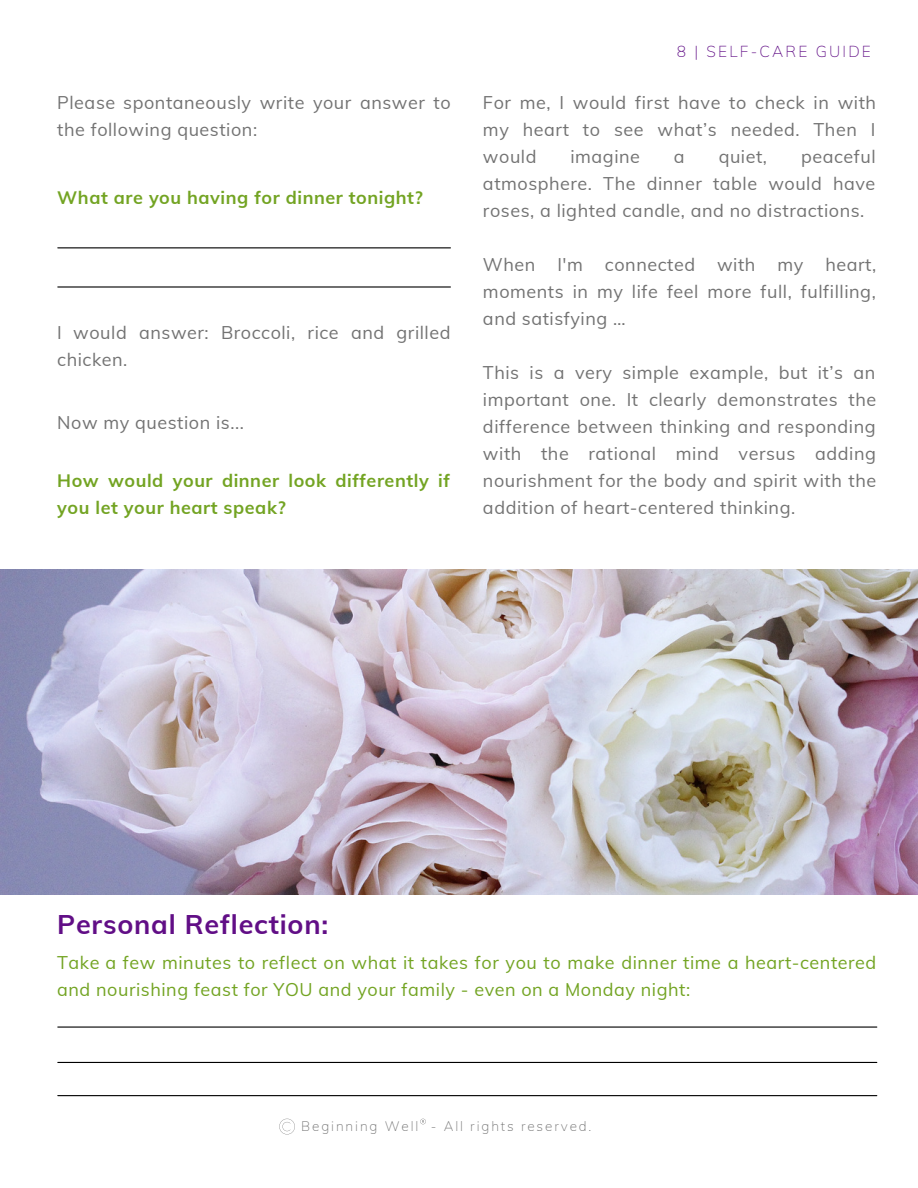
<style>
.page{position:relative;width:918px;height:1188px;background:#fff}
.page>*{position:absolute;margin:0;border:0;box-sizing:border-box;transform-origin:0 0}
.t1{font:700 27px "Mulish";letter-spacing:.03em;color:#610e86}
.t2{font:18px/27px "Mulish";letter-spacing:.03em;color:#737373;text-align:justify}
.t3{font:18px/27px "Mulish";letter-spacing:.03em;color:#73a423}
.t4{font:700 18px/27px "Mulish";letter-spacing:.03em;color:#73a423}
.t5{font:200 15.6px "Mulish";letter-spacing:.14em;color:#610e86}
.t6{font:200 13.5px "Mulish";letter-spacing:.14em;color:#737373}
</style>
<div class="page">
<hr style="left:58px;top:247px;width:392px;height:1px;background:#000">
<hr style="left:58px;top:286px;width:392px;height:2px;background:#000">
<hr style="left:58px;top:1062px;width:819px;height:1px;background:#000">
<hr style="left:58px;top:1095px;width:819px;height:1px;background:#000">
<hr style="left:58px;top:1027px;width:819px;height:1px;background:#000">
<img style="left:0;top:570px;width:918px;height:325px">
<svg style="left:279px;top:1119px;width:16px;height:15px"></svg>
<svg style="left:420px;top:1119px;width:6px;height:5px"></svg>
<p class="t5" style="left:677px;top:41px;width:196px">8 | SELF-CARE GUIDE</p>
<p class="t2" style="left:57px;top:89px;width:395px">Please spontaneously write your answer to the following question:</p>
<p class="t2" style="left:483px;top:89px;width:395px">For me, I would first have to check in with my heart to see what’s needed. Then I would</p>
<p class="t2" style="left:483px;top:143px;width:394px;text-indent:318px">peaceful atmosphere. The dinner table would have roses, a lighted candle, and no distractions.</p>
<p class="t2" style="left:483px;top:251px;width:395px">When I'm connected with my heart, moments in my life feel more full, fulfilling, and satisfying …</p>
<p class="t2" style="left:483px;top:359px;width:395px">This is a very simple example, but it’s an important one. It clearly demonstrates the difference between thinking and responding with the rational mind versus adding nourishment for the body and spirit with the addition of heart-centered thinking.</p>
<p class="t2" style="left:570px;top:143px;width:71px">imagine</p>
<p class="t2" style="left:674px;top:143px;width:12px">a</p>
<p class="t2" style="left:719px;top:143px;width:50px">quiet,</p>
<p class="t4" style="left:57px;top:184px;width:367px">What are you having for dinner tonight?</p>
<p class="t2" style="left:57px;top:319px;width:395px">I would answer: Broccoli, rice and grilled chicken.</p>
<p class="t2" style="left:57px;top:409px;width:188px">Now my question is...</p>
<p class="t4" style="left:57px;top:467px;width:394px">How would your dinner look differently if you let your heart speak?</p>
<p class="t1" style="left:57px;top:907px;width:272px">Personal Reflection:</p>
<p class="t3" style="left:57px;top:949px;width:821px">Take a few minutes to reflect on what it takes for you to make dinner time a heart-centered and nourishing feast for YOU and your family - even on a Monday night:</p>
<p class="t6" style="left:301px;top:1117px;width:292px">Beginning Well - All rights reserved.</p>
</div>
